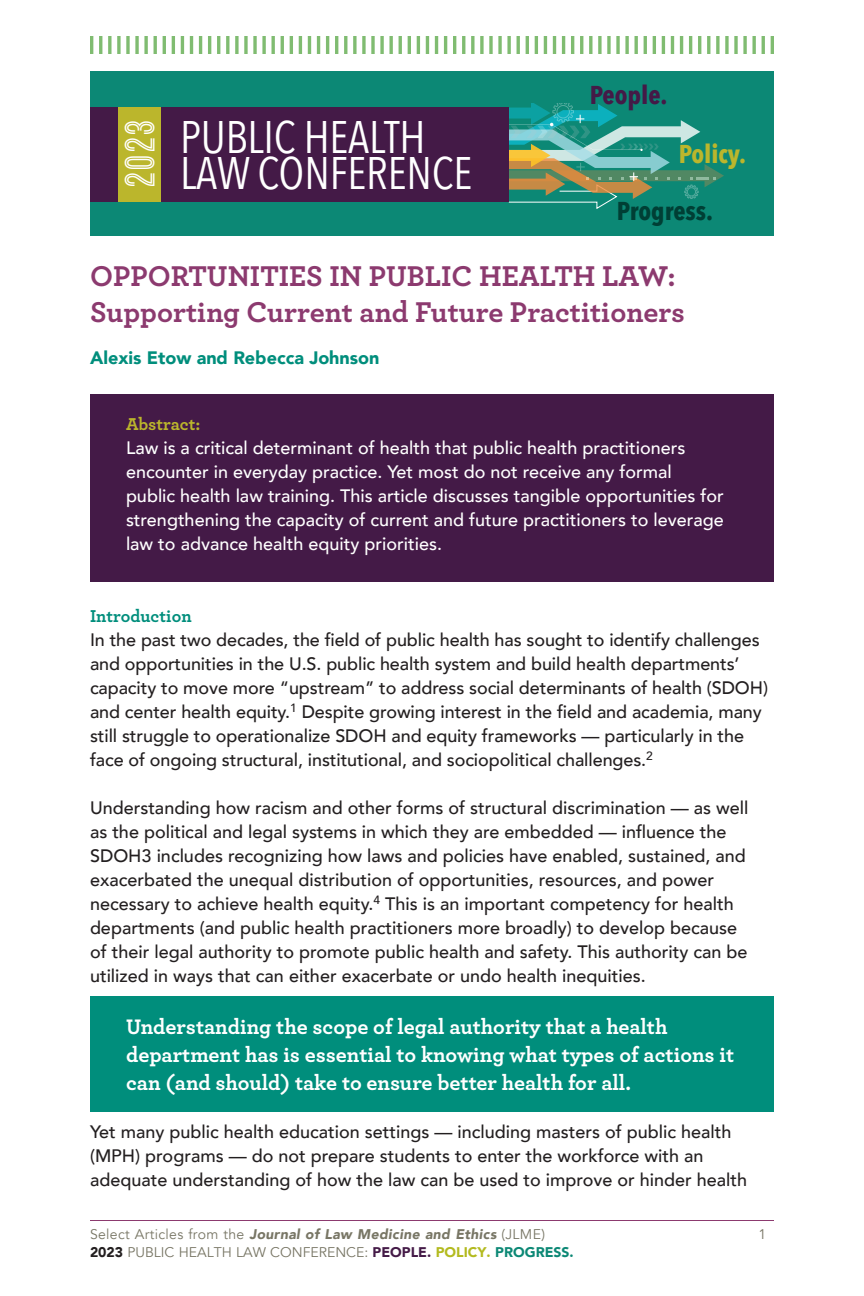
<style>
.page{position:relative;width:864px;height:1296px;background:#fff}
.page>*{position:absolute;margin:0;border:0;box-sizing:border-box;transform-origin:0 0}
.t1{font:45.6px/36.6px "Avenir Next Condensed";letter-spacing:-.005em;color:#fff}
.t2{font:700 40.4px "Ostrich Sans";color:#fff}
.Page_head{font:700 30px "Archer";color:#8c3a6f}
.t3{font:700 25.8px/56.4px "Avenir Next Condensed";color:#003f35}
.t4{font:700 25.8px "Avenir Next Condensed";color:#441a47}
.Body_text{font:700 22px/28px "Archer";color:#fff}
.Body_text-2{font:500 18px/24px "Avenir";color:#231f20}
.Body_head{font:500 18px/24px "Avenir";color:#fff}
.Body_head-2{font:900 18px "Avenir";color:#008e7c}
.Body_text-3{font:700 18px "Archer";color:#008e7c}
.Body_head-3{font:700 18px "Archer";color:#bbb62c}
.t5{font:italic 900 14px "Avenir";letter-spacing:.025em;color:#787665}
.t6{font:14px "Avenir";color:#787665}
.s1{color:#bbb62c}
.s2{font-weight:400;font-style:normal}
.s3{font-weight:900;color:#231f20}
.s4{font-weight:900;color:#441a47}
.s5{font-weight:900;color:#b3ba1f}
.s6{font-weight:900;color:#0c8875}
</style>
<div class="page">
<hr style="left:90px;top:1220px;width:684px;height:1px;background:#8c3a6f">
<hr style="left:771px;top:36px;width:3px;height:18px;background:#80bc71">
<hr style="left:762px;top:36px;width:3px;height:18px;background:#80bc71">
<svg style="left:752px;top:36px;width:4px;height:18px"></svg>
<svg style="left:743px;top:36px;width:4px;height:18px"></svg>
<svg style="left:734px;top:36px;width:4px;height:18px"></svg>
<svg style="left:725px;top:36px;width:4px;height:18px"></svg>
<svg style="left:716px;top:36px;width:4px;height:18px"></svg>
<hr style="left:707px;top:36px;width:3px;height:18px;background:#80bc71">
<hr style="left:698px;top:36px;width:3px;height:18px;background:#80bc71">
<hr style="left:689px;top:36px;width:3px;height:18px;background:#80bc71">
<hr style="left:680px;top:36px;width:3px;height:18px;background:#80bc71">
<hr style="left:671px;top:36px;width:3px;height:18px;background:#80bc71">
<hr style="left:662px;top:36px;width:3px;height:18px;background:#80bc71">
<hr style="left:653px;top:36px;width:3px;height:18px;background:#80bc71">
<hr style="left:644px;top:36px;width:3px;height:18px;background:#80bc71">
<hr style="left:635px;top:36px;width:3px;height:18px;background:#80bc71">
<svg style="left:625px;top:36px;width:4px;height:18px"></svg>
<svg style="left:616px;top:36px;width:4px;height:18px"></svg>
<svg style="left:607px;top:36px;width:4px;height:18px"></svg>
<svg style="left:598px;top:36px;width:4px;height:18px"></svg>
<hr style="left:589px;top:36px;width:3px;height:18px;background:#80bc71">
<hr style="left:580px;top:36px;width:3px;height:18px;background:#80bc71">
<hr style="left:571px;top:36px;width:3px;height:18px;background:#80bc71">
<hr style="left:562px;top:36px;width:3px;height:18px;background:#80bc71">
<hr style="left:553px;top:36px;width:3px;height:18px;background:#80bc71">
<hr style="left:544px;top:36px;width:3px;height:18px;background:#80bc71">
<hr style="left:535px;top:36px;width:3px;height:18px;background:#80bc71">
<hr style="left:526px;top:36px;width:3px;height:18px;background:#80bc71">
<hr style="left:517px;top:36px;width:3px;height:18px;background:#80bc71">
<svg style="left:507px;top:36px;width:4px;height:18px"></svg>
<svg style="left:498px;top:36px;width:4px;height:18px"></svg>
<svg style="left:489px;top:36px;width:4px;height:18px"></svg>
<svg style="left:480px;top:36px;width:4px;height:18px"></svg>
<svg style="left:471px;top:36px;width:4px;height:18px"></svg>
<hr style="left:462px;top:36px;width:3px;height:18px;background:#80bc71">
<hr style="left:453px;top:36px;width:3px;height:18px;background:#80bc71">
<hr style="left:444px;top:36px;width:3px;height:18px;background:#80bc71">
<hr style="left:435px;top:36px;width:3px;height:18px;background:#80bc71">
<hr style="left:426px;top:36px;width:3px;height:18px;background:#80bc71">
<hr style="left:417px;top:36px;width:3px;height:18px;background:#80bc71">
<hr style="left:408px;top:36px;width:3px;height:18px;background:#80bc71">
<hr style="left:399px;top:36px;width:3px;height:18px;background:#80bc71">
<svg style="left:389px;top:36px;width:4px;height:18px"></svg>
<svg style="left:380px;top:36px;width:4px;height:18px"></svg>
<svg style="left:371px;top:36px;width:4px;height:18px"></svg>
<svg style="left:362px;top:36px;width:4px;height:18px"></svg>
<svg style="left:353px;top:36px;width:4px;height:18px"></svg>
<hr style="left:344px;top:36px;width:3px;height:18px;background:#80bc71">
<hr style="left:335px;top:36px;width:3px;height:18px;background:#80bc71">
<hr style="left:326px;top:36px;width:3px;height:18px;background:#80bc71">
<hr style="left:317px;top:36px;width:3px;height:18px;background:#80bc71">
<hr style="left:308px;top:36px;width:3px;height:18px;background:#80bc71">
<hr style="left:299px;top:36px;width:3px;height:18px;background:#80bc71">
<hr style="left:290px;top:36px;width:3px;height:18px;background:#80bc71">
<hr style="left:281px;top:36px;width:3px;height:18px;background:#80bc71">
<hr style="left:272px;top:36px;width:3px;height:18px;background:#80bc71">
<svg style="left:262px;top:36px;width:4px;height:18px"></svg>
<svg style="left:253px;top:36px;width:4px;height:18px"></svg>
<svg style="left:244px;top:36px;width:4px;height:18px"></svg>
<svg style="left:235px;top:36px;width:4px;height:18px"></svg>
<hr style="left:226px;top:36px;width:3px;height:18px;background:#80bc71">
<hr style="left:217px;top:36px;width:3px;height:18px;background:#80bc71">
<hr style="left:208px;top:36px;width:3px;height:18px;background:#80bc71">
<hr style="left:199px;top:36px;width:3px;height:18px;background:#80bc71">
<hr style="left:190px;top:36px;width:3px;height:18px;background:#80bc71">
<hr style="left:181px;top:36px;width:3px;height:18px;background:#80bc71">
<hr style="left:172px;top:36px;width:3px;height:18px;background:#80bc71">
<hr style="left:163px;top:36px;width:3px;height:18px;background:#80bc71">
<hr style="left:154px;top:36px;width:3px;height:18px;background:#80bc71">
<svg style="left:144px;top:36px;width:4px;height:18px"></svg>
<svg style="left:135px;top:36px;width:4px;height:18px"></svg>
<svg style="left:126px;top:36px;width:4px;height:18px"></svg>
<svg style="left:117px;top:36px;width:4px;height:18px"></svg>
<svg style="left:108px;top:36px;width:4px;height:18px"></svg>
<hr style="left:99px;top:36px;width:3px;height:18px;background:#80bc71">
<hr style="left:90px;top:36px;width:3px;height:18px;background:#80bc71">
<div style="left:90px;top:996px;width:684px;height:116px;background:#008e7c"></div>
<div style="left:90px;top:394px;width:684px;height:188px;background:#441a47"></div>
<div style="left:90px;top:72px;width:684px;height:164px;background:#0c8875"></div>
<svg style="left:509px;top:103px;width:215px;height:106px"></svg>
<div style="left:90px;top:108px;width:419px;height:94px;background:#441a47"></div>
<div style="left:118px;top:108px;width:43px;height:94px;background:#bbb62c"></div>
<p class="t2" style="left:124px;top:186px;width:68px;rotate:-90deg">2023</p>
<p class="t1" style="left:180px;top:116px;width:294px">PUBLIC HEALTH<br>LAW CONFERENCE</p>
<p class="t4" style="left:590px;top:79px;width:79px">People.</p>
<p class="t3" style="left:617px;top:126px;width:131px;text-indent:62px"><span class="s1">Policy.<br></span>Progress.</p>
<p class="Page_head" style="left:90px;top:252px;width:587px">OPPORTUNITIES IN PUBLIC HEALTH LAW:</p>
<p class="Page_head" style="left:90px;top:288px;width:596px">Supporting Current and Future Practitioners</p>
<p class="Body_head-2" style="left:90px;top:342px;width:291px">Alexis Etow and Rebecca Johnson</p>
<p class="Body_head-3" style="left:126px;top:410px;width:76px">Abstract:</p>
<p class="Body_head" style="left:126px;top:435px;width:599px">Law is a critical determinant of health that public health practitioners encounter in everyday practice. Yet most do not receive any formal public health law training. This article discusses tangible opportunities for strengthening the capacity of current and future practitioners to leverage law to advance health equity priorities.</p>
<p class="Body_text-3" style="left:90px;top:602px;width:103px">Introduction</p>
<p class="Body_text-2" style="left:90px;top:627px;width:671px">In the past two decades, the field of public health has sought to identify challenges and opportunities in the U.S. public health system and build health departments’</p>
<p class="Body_text-2" style="left:90px;top:675px;width:680px">capacity to move more “upstream” to address social determinants of health (SDOH) and center health equity.<sup>1</sup> Despite growing interest in the field and academia, many still struggle to operationalize SDOH and equity frameworks — particularly in the face of ongoing structural, institutional, and sociopolitical challenges.<sup>2</sup></p>
<p class="Body_text-2" style="left:90px;top:795px;width:660px">Understanding how racism and other forms of structural discrimination — as well as the political and legal systems in which they are embedded — influence the SDOH3 includes recognizing how laws and policies have enabled, sustained, and exacerbated the unequal distribution of opportunities, resources, and power necessary to achieve health equity.<sup>4</sup> This is an important competency for health departments (and public health practitioners more broadly) to develop because of their legal authority to promote public health and safety. This authority can be utilized in ways that can either exacerbate or undo health inequities.</p>
<p class="Body_text" style="left:126px;top:1011px;width:610px">Understanding the scope of legal authority that a health department has is essential to knowing what types of actions it can (and should) take to ensure better health for all.</p>
<p class="Body_text-2" style="left:90px;top:1119px;width:659px">Yet many public health education settings — including masters of public health (MPH) programs — do not prepare students to enter the workforce with an adequate understanding of how the law can be used to improve or hinder health</p>
<p class="t5" style="left:90px;top:1223px;width:457px"><span class="s2">Select Articles from the</span> Journal of Law Medicine and Ethics <span class="s2">(JLME)</span></p>
<p class="t6" style="left:758px;top:1226px;width:9px">1</p>
<p class="t6" style="left:90px;top:1244px;width:485px"><span class="s3">2023</span> PUBLIC HEALTH LAW CONFERENCE: <span class="s4">PEOPLE.</span> <span class="s5">POLICY.</span> <span class="s6">PROGRESS.</span></p>
</div>
